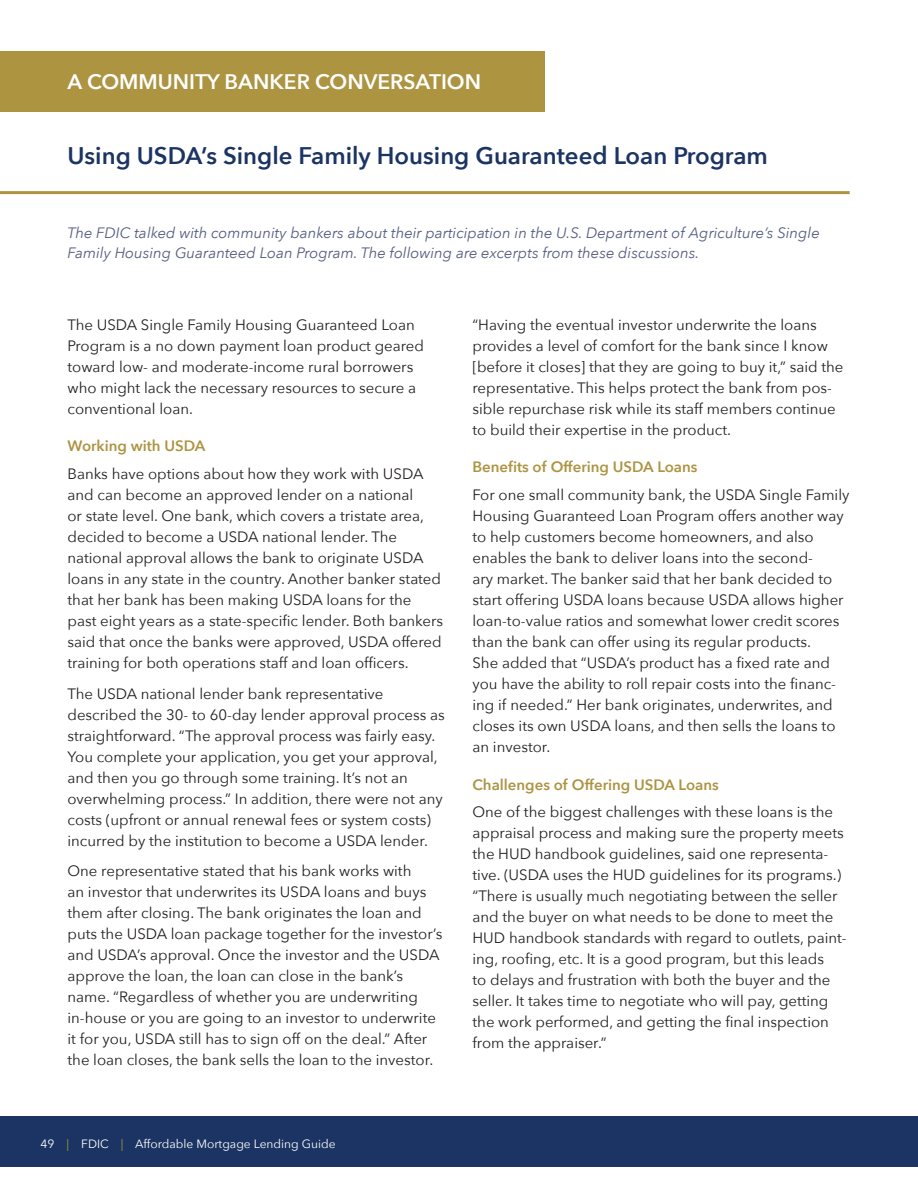
<style>
.page{position:relative;width:918px;height:1188px;background:#fff}
.page>*{position:absolute;margin:0;border:0;box-sizing:border-box;transform-origin:0 0}
.t1{font:600 24px "Avenir Next";color:#1b3463}
.t2{font:600 21px "Avenir Next";color:#fff}
.t3{font:15px/21px "Avenir Next";color:#231f20}
.t4{font:italic 15px "Avenir Next";color:#555d82}
.t5{font:600 15px "Avenir Next";color:#ad9441}
.t6{font:12px "Avenir Next";color:#fff}
.s1{color:#ad9441}
</style>
<div class="page">
<div style="left:0;top:1116px;width:918px;height:51px;background:#1b3463"></div>
<hr style="left:0;top:191px;width:850px;height:3px;background:#ad9441">
<div style="left:0;top:51px;width:544px;height:61px;background:#ad9441"></div>
<p class="t2" style="left:67px;top:64px;width:415px">A COMMUNITY BANKER CONVERSATION</p>
<h2 class="t1" style="left:68px;top:135px;width:702px">Using USDA’s Single Family Housing Guaranteed Loan Program</h2>
<p class="t4" style="left:68px;top:220px;width:754px">The FDIC talked with community bankers about their participation in the U.S. Department of Agriculture’s Single</p>
<p class="t4" style="left:68px;top:240px;width:633px">Family Housing Guaranteed Loan Program. The following are excerpts from these discussions.</p>
<p class="t3" style="left:68px;top:313px;width:358px">The USDA Single Family Housing Guaranteed Loan<br>Program is a no down payment loan product geared</p>
<p class="t3" style="left:68px;top:355px;width:350px">toward low- and moderate-income rural borrowers who might lack the necessary resources to secure a conventional loan.</p>
<h3 class="t5" style="left:68px;top:433px;width:139px">Working with USDA</h3>
<p class="t3" style="left:68px;top:463px;width:375px">Banks have options about how they work with USDA and can become an approved lender on a national<br>or state level. One bank, which covers a tristate area, decided to become a USDA national lender. The national approval allows the bank to originate USDA loans in any state in the country. Another banker stated that her bank has been making USDA loans for the</p>
<p class="t3" style="left:68px;top:610px;width:377px">past eight years as a state-specific lender. Both bankers</p>
<p class="t3" style="left:68px;top:631px;width:376px">said that once the banks were approved, USDA offered</p>
<p class="t3" style="left:68px;top:652px;width:343px">training for both operations staff and loan officers.</p>
<p class="t3" style="left:68px;top:682px;width:379px">The USDA national lender bank representative described the 30- to 60-day lender approval process as straightforward. “The approval process was fairly easy.<br>You complete your application, you get your approval, and then you go through some training. It’s not an overwhelming process.” In addition, there were not any costs (upfront or annual renewal fees or system costs) incurred by the institution to become a USDA lender.</p>
<p class="t3" style="left:68px;top:860px;width:376px">One representative stated that his bank works with<br>an investor that underwrites its USDA loans and buys them after closing. The bank originates the loan and puts the USDA loan package together for the investor’s and USDA’s approval. Once the investor and the USDA approve the loan, the loan can close in the bank’s name. “Regardless of whether you are underwriting in-house or you are going to an investor to underwrite it for you, USDA still has to sign off on the deal.” After the loan closes, the bank sells the loan to the investor.</p>
<p class="t6" style="left:40px;top:1133px;width:297px">49 <span class="s1">|</span> FDIC <span class="s1">|</span> Affordable Mortgage Lending Guide</p>
<p class="t3" style="left:472px;top:313px;width:346px">“Having the eventual investor underwrite the loans</p>
<p class="t3" style="left:472px;top:334px;width:357px">provides a level of comfort for the bank since I know</p>
<p class="t3" style="left:472px;top:355px;width:373px">[before it closes] that they are going to buy it,” said the</p>
<p class="t3" style="left:472px;top:376px;width:365px">representative. This helps protect the bank from pos&shy;sible repurchase risk while its staff members continue to build their expertise in the product.</p>
<h4 class="t5" style="left:472px;top:454px;width:227px">Benefits of Offering USDA Loans</h4>
<p class="t3" style="left:472px;top:484px;width:378px">For one small community bank, the USDA Single Family</p>
<p class="t3" style="left:472px;top:505px;width:373px">Housing Guaranteed Loan Program offers another way</p>
<p class="t3" style="left:472px;top:526px;width:373px">to help customers become homeowners, and also enables the bank to deliver loans into the second-<br>ary market. The banker said that her bank decided to start offering USDA loans because USDA allows higher loan-to-value ratios and somewhat lower credit scores than the bank can offer using its regular products.</p>
<p class="t3" style="left:472px;top:652px;width:365px">She added that “USDA’s product has a fixed rate and you have the ability to roll repair costs into the financ&shy;ing if needed.” Her bank originates, underwrites, and</p>
<p class="t3" style="left:472px;top:715px;width:365px">closes its own USDA loans, and then sells the loans to an investor.</p>
<h5 class="t5" style="left:472px;top:771px;width:248px">Challenges of Offering USDA Loans</h5>
<p class="t3" style="left:472px;top:801px;width:373px">One of the biggest challenges with these loans is the appraisal process and making sure the property meets the HUD handbook guidelines, said one representa&shy;tive. (USDA uses the HUD guidelines for its programs.)</p>
<p class="t3" style="left:472px;top:885px;width:376px">“There is usually much negotiating between the seller and the buyer on what needs to be done to meet the HUD handbook standards with regard to outlets, paint&shy;ing, roofing, etc. It is a good program, but this leads</p>
<p class="t3" style="left:472px;top:969px;width:359px">to delays and frustration with both the buyer and the seller. It takes time to negotiate who will pay, getting</p>
<p class="t3" style="left:472px;top:1011px;width:358px">the work performed, and getting the final inspection</p>
<p class="t3" style="left:472px;top:1032px;width:136px">from the appraiser.”</p>
</div>
